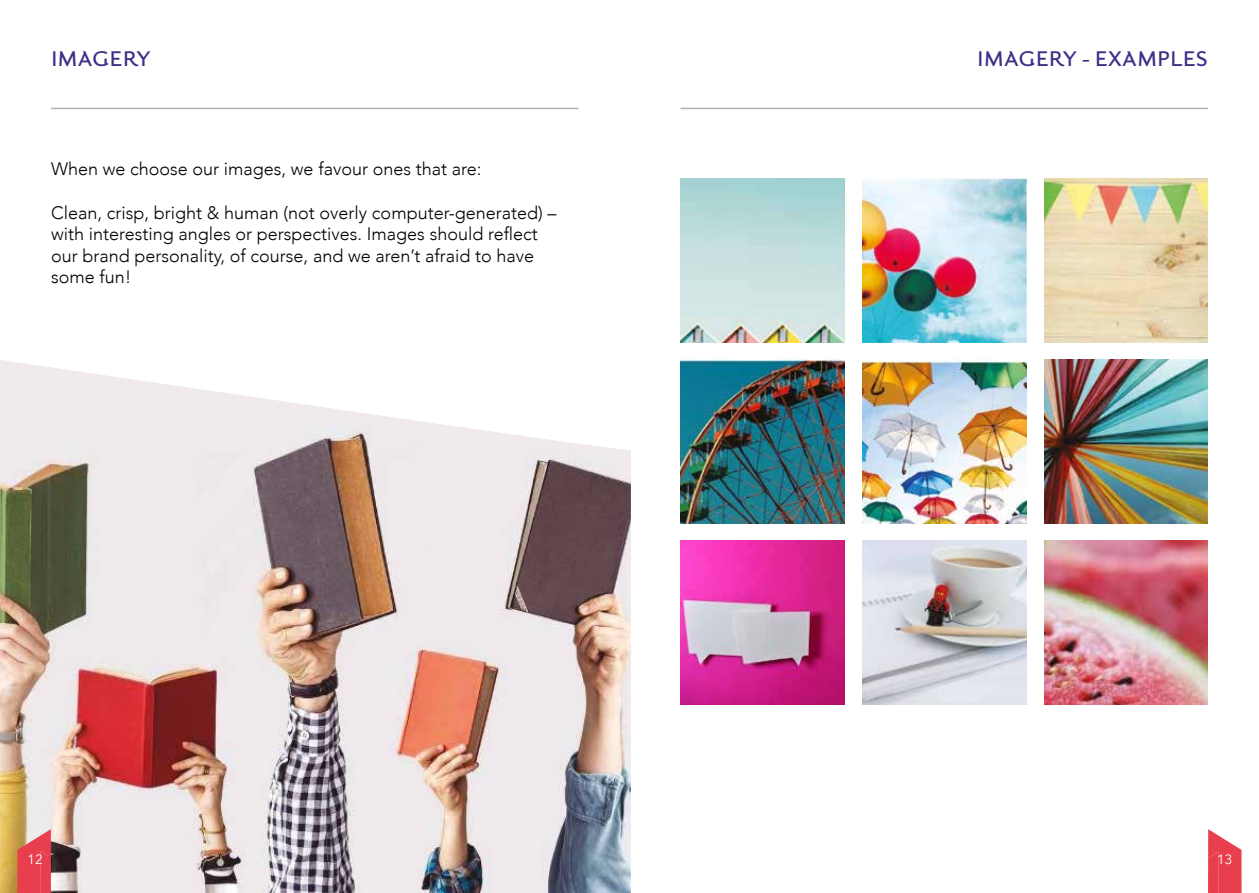
<style>
.page{position:relative;width:1259px;height:893px;background:#fff}
.page>*{position:absolute;margin:0;border:0;box-sizing:border-box;transform-origin:0 0}
.t1{font:500 21px "Recita Sans";color:#402e87}
.t2{font:300 18px/21.6px "Avenir";color:#000}
.t3{font:13.5px "Avenir";color:#fff}
</style>
<div class="page">
<img style="left:0;top:360px;width:631px;height:533px">
<svg style="left:17px;top:829px;width:34px;height:64px;background:#e4555b"></svg>
<svg style="left:1208px;top:829px;width:33px;height:64px"></svg>
<hr style="left:51px;top:108px;width:527px;height:1px;background:#b3b2b2">
<hr style="left:680px;top:108px;width:528px;height:1px;background:#b3b2b2">
<img style="left:680px;top:179px;width:164px;height:164px">
<img style="left:862px;top:179px;width:164px;height:164px">
<img style="left:1044px;top:179px;width:164px;height:164px">
<img style="left:680px;top:360px;width:164px;height:163px">
<img style="left:862px;top:360px;width:164px;height:163px">
<img style="left:1044px;top:360px;width:164px;height:163px">
<img style="left:680px;top:540px;width:164px;height:164px">
<img style="left:862px;top:540px;width:164px;height:164px">
<img style="left:1044px;top:540px;width:164px;height:164px">
<p class="t1" style="left:51px;top:46px;width:101px">IMAGERY</p>
<p class="t1" style="left:977px;top:46px;width:232px">IMAGERY - EXAMPLES</p>
<p class="t2" style="left:51px;top:158px;width:432px">When we choose our images, we favour ones that are:</p>
<p class="t2" style="left:51px;top:202px;width:507px">Clean, crisp, bright &amp; human (not overly computer-generated) – with interesting angles or perspectives. Images should reflect our brand personality, of course, and we aren’t afraid to have some fun!</p>
<p class="t3" style="left:28px;top:851px;width:17px">12</p>
<p class="t3" style="left:1217px;top:851px;width:17px">13</p>
</div>
